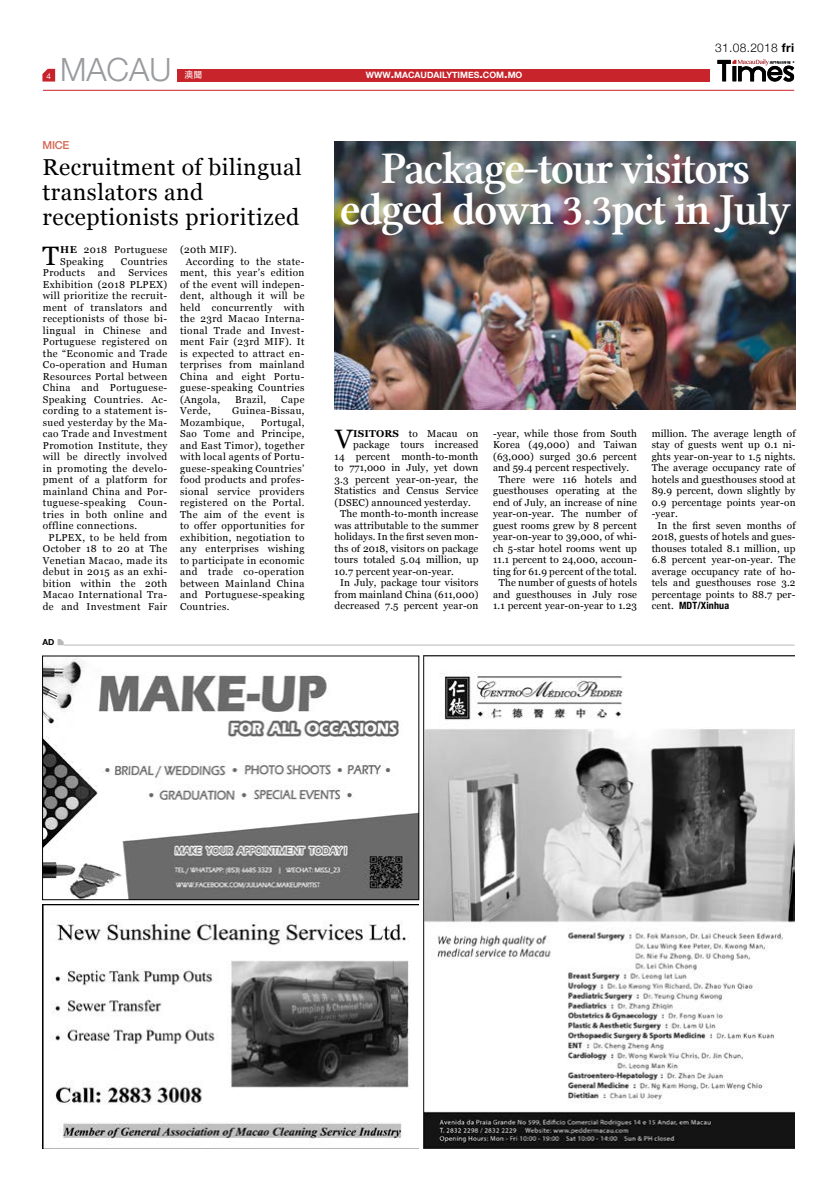
<style>
.page{position:relative;width:837px;height:1191px;background:#fff}
.page>*{position:absolute;margin:0;border:0;box-sizing:border-box;transform-origin:0 0}
.t1{font:45px/41px "Lin Libertine Z";letter-spacing:-.04em;color:#fff;text-align:center}
.t2{font:300 32px "Helvetica Neue";color:#999b9e}
.t3{font:26.6px "Georgia";color:#000}
.t4{font:23px/25px "Georgia";letter-spacing:.02em;color:#000}
.t5{font:300 12px "Helvetica Neue";letter-spacing:.025em;color:#000}
.t6{font:500 11px "Helvetica Neue";color:#d46955}
.t7{font:10px/11.5px "Georgia";letter-spacing:.015em;color:#000;text-align:justify}
.t8{font:10px/11.5px "Georgia";letter-spacing:.04em;color:#000}
.t9{font:700 condensed 10px "Helvetica Neue";letter-spacing:.015em;color:#000}
.t10{font:9px "Adobe Heiti Std";color:#fff}
.t11{font:700 8.8px "Helvetica Neue";color:#fff}
.t12{font:700 8.4px "Helvetica Neue";color:#000}
.t13{font:8px "Helvetica Neue";color:#fff}
.s1{font-size:12.5px}
.s2{font-weight:700}
.s3{font-family:"Georgia";font-weight:400;font-stretch:normal}
</style>
<div class="page">
<div style="left:177px;top:69px;width:532px;height:12px;background:#c7242b"></div>
<svg style="left:42px;top:69px;width:13px;height:13px"></svg>
<svg style="left:717px;top:59px;width:77px;height:23px"></svg>
<hr style="left:43px;top:90px;width:751px;height:1px;background:#c7212a">
<img style="left:44px;top:658px;width:373px;height:239px">
<div style="left:42px;top:656px;width:377px;height:243px;border:1px solid #000"></div>
<img style="left:43px;top:904px;width:375px;height:244px">
<img style="left:423px;top:656px;width:371px;height:492px">
<hr style="left:64px;top:645px;width:730px;height:1px;background:#b6b8ba">
<svg style="left:58px;top:639px;width:6px;height:6px"></svg>
<img style="left:334px;top:142px;width:461px;height:267px">
<p class="t13" style="left:46px;top:70px;width:6px">4</p>
<h2 class="t2" style="left:60px;top:44px;width:113px">MACAU</h2>
<p class="t10" style="left:184px;top:69px;width:19px">澳聞</p>
<p class="t11" style="left:366px;top:68px;width:158px">WWW<span class="s1">.</span>MACAUDAILYTIMES<span class="s1">.</span>COM<span class="s1">.</span>MO</p>
<p class="t5" style="left:714px;top:38px;width:81px">31.08.2018 <span class="s2">fri</span></p>
<p class="t6" style="left:43px;top:137px;width:28px">MICE</p>
<h3 class="t4" style="left:43px;top:153px;width:261px">Recruitment of bilingual translators and receptionists prioritized</h3>
<h1 class="t1" style="left:340px;top:150px;width:453px">Package-tour visitors edged down 3.3pct in July</h1>
<h3 class="t3" style="left:43px;top:236px;width:18px">T</h3>
<p class="t8" style="left:60px;top:243px;width:109px"><span class="s2">HE</span> 2018 Portuguese<br>Speaking</p>
<p class="t8" style="left:121px;top:255px;width:48px">Countries</p>
<p class="t8" style="left:43px;top:266px;width:44px">Products</p>
<p class="t7" style="left:98px;top:266px;width:19px">and</p>
<p class="t7" style="left:43px;top:266px;width:126px;text-indent:85px">Services Exhibition (2018 PLPEX) will prioritize the recruit&shy;ment of translators and receptionists of those bi&shy;lingual in Chinese and Portuguese registered on the “Economic and Trade Co-operation and Human Resources Portal between China and Portuguese-Speaking Countries. Ac&shy;cording to a statement is&shy;sued yesterday by the Ma&shy;cao Trade and Investment Promotion Institute, they will be directly involved in promoting the develo&shy;pment of a platform for mainland China and Por&shy;tuguese-speaking</p>
<p class="t7" style="left:138px;top:496px;width:30px">Coun-</p>
<p class="t8" style="left:43px;top:508px;width:126px">tries in both online and</p>
<p class="t8" style="left:43px;top:519px;width:96px">offline connections.</p>
<p class="t8" style="left:48px;top:531px;width:120px">PLPEX, to be held from</p>
<p class="t8" style="left:43px;top:542px;width:126px">October 18 to 20 at The</p>
<p class="t8" style="left:43px;top:554px;width:126px">Venetian Macao, made its</p>
<p class="t8" style="left:43px;top:565px;width:126px">debut in 2015 as an exhi-</p>
<p class="t8" style="left:43px;top:577px;width:126px">bition within the 20th</p>
<p class="t8" style="left:43px;top:588px;width:126px">Macao International Tra-</p>
<p class="t8" style="left:43px;top:600px;width:126px">de and Investment Fair</p>
<p class="t12" style="left:42px;top:635px;width:13px">AD</p>
<p class="t7" style="left:180px;top:243px;width:58px">(20th MIF).</p>
<p class="t8" style="left:186px;top:255px;width:120px">According to the state-</p>
<p class="t8" style="left:180px;top:266px;width:126px">ment, this year’s edition</p>
<p class="t8" style="left:180px;top:278px;width:126px">of the event will indepen-</p>
<p class="t8" style="left:180px;top:289px;width:126px">dent, although it will be</p>
<p class="t8" style="left:180px;top:301px;width:126px">held concurrently with</p>
<p class="t8" style="left:180px;top:312px;width:126px">the 23rd Macao Interna-</p>
<p class="t8" style="left:180px;top:324px;width:126px">tional Trade and Invest-</p>
<p class="t8" style="left:180px;top:335px;width:126px">ment Fair (23rd MIF). It</p>
<p class="t8" style="left:180px;top:347px;width:126px">is expected to attract en-</p>
<p class="t8" style="left:180px;top:358px;width:126px">terprises from mainland</p>
<p class="t8" style="left:180px;top:370px;width:126px">China and eight Portu-</p>
<p class="t8" style="left:180px;top:381px;width:126px">guese-speaking Countries</p>
<p class="t7" style="left:180px;top:393px;width:42px">(Angola,</p>
<p class="t7" style="left:235px;top:393px;width:33px">Brazil,</p>
<p class="t7" style="left:281px;top:393px;width:25px">Cape</p>
<p class="t7" style="left:180px;top:404px;width:32px">Verde,</p>
<p class="t8" style="left:180px;top:404px;width:126px;text-indent:52px">Guinea-Bissau,<br>Mozambique,</p>
<p class="t7" style="left:180px;top:416px;width:126px;text-indent:81px">Portugal, Sao Tome and Principe, and East Timor), together with local agents of Portu&shy;guese-speaking Countries’ food products and profes&shy;sional service providers registered on the Portal.<br>The aim of the event is to offer opportunities for exhibition, negotiation to any enterprises wishing to participate in economic and trade co-operation between Mainland China and Portuguese-speaking Countries.</p>
<p class="t7" style="left:493px;top:427px;width:145px">-year, while those from South</p>
<h3 class="t3" style="left:335px;top:419px;width:19px">V</h3>
<p class="t7" style="left:353px;top:427px;width:127px"><span class="s2">ISITORS</span> to Macau on</p>
<p class="t7" style="left:493px;top:438px;width:145px">Korea (49,000) and Taiwan</p>
<p class="t7" style="left:493px;top:450px;width:145px">(63,000) surged 30.6 percent</p>
<p class="t7" style="left:493px;top:461px;width:137px">and 59.4 percent respectively.</p>
<p class="t7" style="left:498px;top:473px;width:140px">There were 116 hotels and</p>
<p class="t7" style="left:493px;top:484px;width:145px">guesthouses operating at the</p>
<p class="t7" style="left:493px;top:496px;width:145px">end of July, an increase of nine</p>
<p class="t7" style="left:493px;top:507px;width:145px">year-on-year. The number of</p>
<p class="t7" style="left:493px;top:519px;width:145px">guest rooms grew by 8 percent</p>
<p class="t7" style="left:493px;top:530px;width:145px">year-on-year to 39,000, of whi-</p>
<p class="t7" style="left:493px;top:542px;width:145px">ch 5-star hotel rooms went up</p>
<p class="t7" style="left:493px;top:553px;width:145px">11.1 percent to 24,000, accoun-</p>
<p class="t7" style="left:493px;top:565px;width:145px">ting for 61.9 percent of the total.</p>
<p class="t7" style="left:498px;top:576px;width:140px">The number of guests of hotels</p>
<p class="t7" style="left:493px;top:588px;width:145px">and guesthouses in July rose</p>
<p class="t7" style="left:493px;top:599px;width:145px">1.1 percent year-on-year to 1.23</p>
<p class="t7" style="left:353px;top:438px;width:127px">package tours increased</p>
<p class="t7" style="left:334px;top:450px;width:145px">14 percent month-to-month</p>
<p class="t7" style="left:334px;top:461px;width:145px">to 771,000 in July, yet down</p>
<p class="t7" style="left:334px;top:473px;width:145px">3.3 percent year-on-year, the</p>
<p class="t7" style="left:334px;top:484px;width:145px">Statistics and Census Service</p>
<p class="t7" style="left:334px;top:496px;width:138px">(DSEC) announced yesterday.</p>
<p class="t7" style="left:340px;top:507px;width:140px">The month-to-month increase</p>
<p class="t7" style="left:334px;top:519px;width:145px">was attributable to the summer</p>
<p class="t7" style="left:334px;top:530px;width:145px">holidays. In the first seven mon-</p>
<p class="t7" style="left:334px;top:542px;width:145px">ths of 2018, visitors on package</p>
<p class="t7" style="left:334px;top:553px;width:145px">tours totaled 5.04 million, up</p>
<p class="t7" style="left:334px;top:565px;width:121px">10.7 percent year-on-year.</p>
<p class="t7" style="left:340px;top:576px;width:140px">In July, package tour visitors</p>
<p class="t7" style="left:334px;top:588px;width:145px">from mainland China (611,000)</p>
<p class="t7" style="left:334px;top:599px;width:145px">decreased 7.5 percent year-on</p>
<p class="t7" style="left:651px;top:427px;width:145px">million. The average length of</p>
<p class="t7" style="left:651px;top:438px;width:145px">stay of guests went up 0.1 ni-</p>
<p class="t7" style="left:651px;top:450px;width:145px">ghts year-on-year to 1.5 nights.</p>
<p class="t7" style="left:651px;top:461px;width:145px">The average occupancy rate of</p>
<p class="t7" style="left:651px;top:473px;width:145px">hotels and guesthouses stood at</p>
<p class="t7" style="left:651px;top:484px;width:145px">89.9 percent, down slightly by</p>
<p class="t7" style="left:651px;top:496px;width:145px">0.9 percentage points year-on</p>
<p class="t7" style="left:651px;top:507px;width:28px">-year.</p>
<p class="t7" style="left:657px;top:519px;width:140px">In the first seven months of</p>
<p class="t7" style="left:651px;top:530px;width:145px">2018, guests of hotels and gues-</p>
<p class="t7" style="left:651px;top:542px;width:145px">thouses totaled 8.1 million, up</p>
<p class="t7" style="left:651px;top:553px;width:145px">6.8 percent year-on-year. The</p>
<p class="t7" style="left:651px;top:565px;width:145px">average occupancy rate of ho-</p>
<p class="t7" style="left:651px;top:576px;width:145px">tels and guesthouses rose 3.2</p>
<p class="t7" style="left:651px;top:588px;width:145px">percentage points to 88.7 per-</p>
<p class="t9" style="left:651px;top:597px;width:79px"><span class="s3">cent.</span> MDT/Xinhua</p>
</div>
